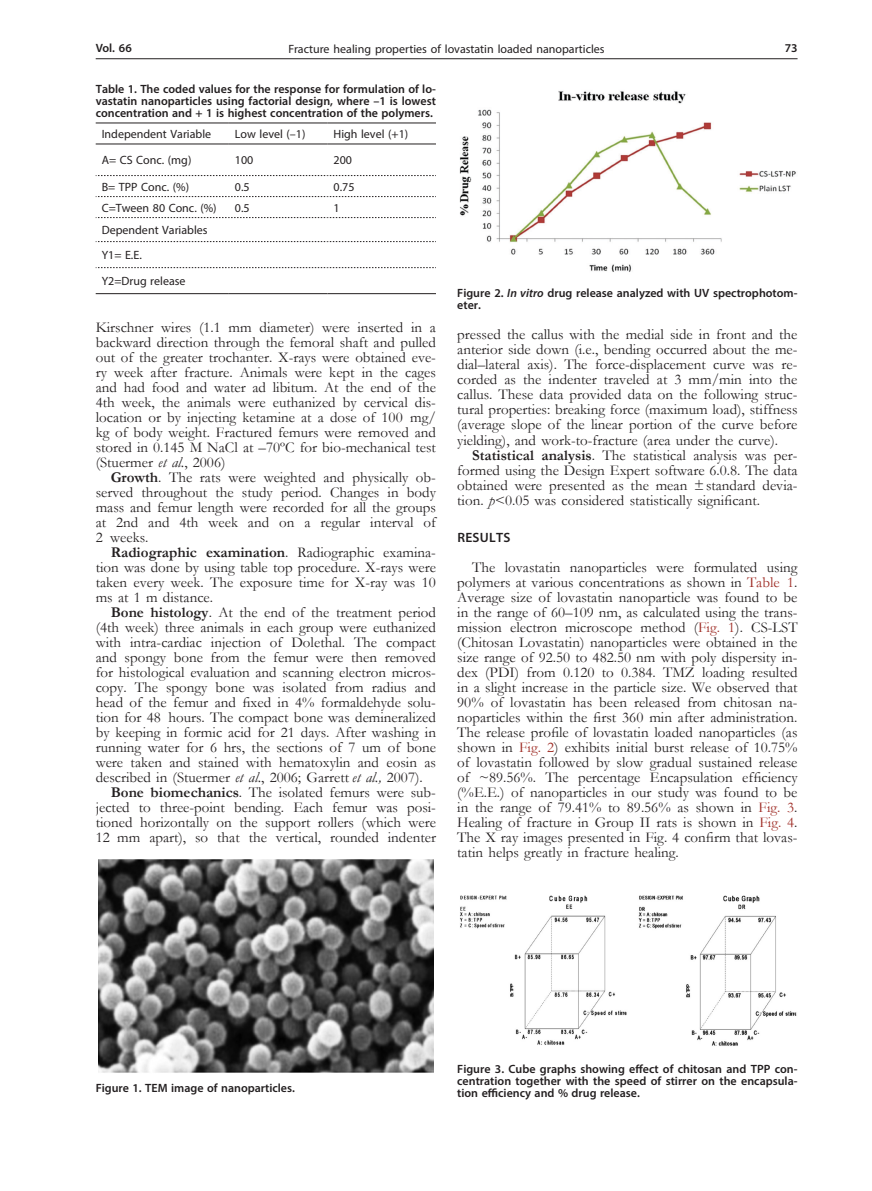
<style>
.page{position:relative;width:872px;height:1191px;background:#fff}
.page>*{position:absolute;margin:0;border:0;box-sizing:border-box;transform-origin:0 0}
.Body_tekst{font:15px/15px "Garamond";color:#231f20;text-align:justify}
.Tytul_1{font:600 13.5px "Myriad Pro";letter-spacing:.02em;color:#231f20}
.Figure{font:600 12px/12px "Myriad Pro";color:#231f20}
.Table_tekst{font:12px "Myriad Pro";color:#231f20}
.Table_tytul{font:600 12px/12px "Myriad Pro";color:#231f20;text-align:justify}
.s1{font-style:italic}
.s2{font-weight:700}
.s3{color:#9f2d26}
</style>
<div class="page">
<hr style="left:96px;top:58px;width:701px;height:1px;background:#231f20">
<svg style="left:96px;top:175px;width:340px;height:1px"></svg>
<svg style="left:96px;top:196px;width:340px;height:1px"></svg>
<svg style="left:96px;top:217px;width:340px;height:1px"></svg>
<hr style="left:96px;top:123px;width:133px;height:1px;background:#231f20">
<hr style="left:229px;top:123px;width:98px;height:1px;background:#231f20">
<hr style="left:327px;top:123px;width:109px;height:1px;background:#231f20">
<hr style="left:96px;top:144px;width:133px;height:1px;background:#231f20">
<hr style="left:229px;top:144px;width:98px;height:1px;background:#231f20">
<hr style="left:327px;top:144px;width:109px;height:1px;background:#231f20">
<hr style="left:96px;top:293px;width:133px;height:1px;background:#231f20">
<hr style="left:229px;top:293px;width:98px;height:1px;background:#231f20">
<hr style="left:327px;top:293px;width:109px;height:1px;background:#231f20">
<svg style="left:96px;top:241px;width:340px;height:1px"></svg>
<svg style="left:96px;top:267px;width:340px;height:1px"></svg>
<img style="left:98px;top:859px;width:336px;height:214px">
<img style="left:459px;top:91px;width:337px;height:181px">
<img style="left:460px;top:895px;width:337px;height:151px">
<p class="Table_tytul" style="left:96px;top:42px;width:38px">Vol. 66</p>
<p class="Table_tekst" style="left:288px;top:42px;width:318px">Fracture healing properties of lovastatin loaded nanoparticles</p>
<p class="Table_tytul" style="left:784px;top:42px;width:14px">73</p>
<p class="Table_tytul" style="left:96px;top:82px;width:342px">Table 1. The coded values for the response for formulation of lo&shy;vastatin nanoparticles using factorial design, where –1 is lowest concentration and + 1 is highest concentration of the polymers.</p>
<p class="Table_tekst" style="left:102px;top:127px;width:111px">Independent Variable</p>
<p class="Table_tekst" style="left:235px;top:127px;width:72px">Low level (–1)</p>
<p class="Table_tekst" style="left:333px;top:127px;width:76px">High level (+1)</p>
<p class="Table_tekst" style="left:102px;top:153px;width:91px">A= CS Conc. (mg)</p>
<p class="Table_tekst" style="left:235px;top:153px;width:20px">100</p>
<p class="Table_tekst" style="left:333px;top:153px;width:20px">200</p>
<p class="Table_tekst" style="left:102px;top:179px;width:89px">B= TPP Conc. (%)</p>
<p class="Table_tekst" style="left:235px;top:179px;width:16px">0.5</p>
<p class="Table_tekst" style="left:333px;top:179px;width:22px">0.75</p>
<p class="Table_tekst" style="left:102px;top:200px;width:116px">C=Tween 80 Conc. (%)</p>
<p class="Table_tekst" style="left:235px;top:200px;width:16px">0.5</p>
<p class="Table_tekst" style="left:333px;top:200px;width:8px">1</p>
<p class="Table_tekst" style="left:102px;top:223px;width:107px">Dependent Variables</p>
<p class="Table_tekst" style="left:102px;top:248px;width:42px">Y1= E.E.</p>
<p class="Table_tekst" style="left:102px;top:274px;width:85px">Y2=Drug release</p>
<p class="Body_tekst" style="left:96px;top:319px;width:342px">Kirschner wires (1.1 mm diameter) were inserted in a backward direction through the femoral shaft and pulled out of the greater trochanter. X-rays were obtained eve&shy;ry week after fracture. Animals were kept in the cages and had food and water ad libitum. At the end of the 4th week, the animals were euthanized by cervical dis&shy;location or by injecting ketamine at a dose of 100 mg/ kg of body weight. Fractured femurs were removed and stored in 0.145 M NaCl at –70ºC for bio-mechanical test (Stuermer <span class="s1">et al.</span>, 2006)</p>
<p class="Body_tekst" style="left:96px;top:469px;width:342px;text-indent:15px"><span class="s2">Growth</span>. The rats were weighted and physically ob&shy;served throughout the study period. Changes in body mass and femur length were recorded for all the groups at 2nd and 4th week and on a regular interval of 2 weeks.</p>
<p class="Body_tekst" style="left:96px;top:544px;width:342px;text-indent:15px"><span class="s2">Radiographic examination</span>. Radiographic examina&shy;tion was done by using table top procedure. X-rays were taken every week. The exposure time for X-ray was 10 ms at 1 m distance.</p>
<p class="Body_tekst" style="left:96px;top:604px;width:342px;text-indent:15px"><span class="s2">Bone histology</span>. At the end of the treatment period (4th week) three animals in each group were euthanized with intra-cardiac injection of Dolethal. The compact and spongy bone from the femur were then removed for histological evaluation and scanning electron micros&shy;copy. The spongy bone was isolated from radius and head of the femur and fixed in 4% formaldehyde solu&shy;tion for 48 hours. The compact bone was demineralized by keeping in formic acid for 21 days. After washing in running water for 6 hrs, the sections of 7 um of bone were taken and stained with hematoxylin and eosin as described in (Stuermer <span class="s1">et al.</span>, 2006; Garrett <span class="s1">et al.,</span> 2007).</p>
<p class="Body_tekst" style="left:96px;top:784px;width:342px;text-indent:15px"><span class="s2">Bone biomechanics</span>. The isolated femurs were sub&shy;jected to three-point bending. Each femur was posi&shy;tioned horizontally on the support rollers (which were 12 mm apart), so that the vertical, rounded indenter</p>
<p class="Figure" style="left:457px;top:286px;width:342px">Figure 2. <span class="s1">In vitro</span> drug release analyzed with UV spectrophotom&shy;eter.</p>
<p class="Body_tekst" style="left:457px;top:327px;width:342px">pressed the callus with the medial side in front and the anterior side down (i.e., bending occurred about the me&shy;dial–lateral axis). The force-displacement curve was re&shy;corded as the indenter traveled at 3 mm/min into the callus. These data provided data on the following struc&shy;tural properties: breaking force (maximum load), stiffness (average slope of the linear portion of the curve before yielding), and work-to-fracture (area under the curve).</p>
<p class="Body_tekst" style="left:457px;top:447px;width:342px;text-indent:15px"><span class="s2">Statistical analysis</span>. The statistical analysis was per&shy;formed using the Design Expert software 6.0.8. The data obtained were presented as the mean ±standard devia&shy;tion. <span class="s1">p</span>&lt;0.05 was considered statistically significant.</p>
<p class="Tytul_1" style="left:457px;top:529px;width:55px">RESULTS</p>
<p class="Body_tekst" style="left:457px;top:559px;width:342px;text-indent:15px">The lovastatin nanoparticles were formulated using polymers at various concentrations as shown in <span class="s3">Table 1</span>.<br>Average size of lovastatin nanoparticle was found to be in the range of 60–109 nm, as calculated using the trans&shy;mission electron microscope method (<span class="s3">Fig. 1</span>). CS-LST (Chitosan Lovastatin) nanoparticles were obtained in the size range of 92.50 to 482.50 nm with poly dispersity in&shy;dex (PDI) from 0.120 to 0.384. TMZ loading resulted in a slight increase in the particle size. We observed that 90% of lovastatin has been released from chitosan na&shy;noparticles within the first 360 min after administration.<br>The release profile of lovastatin loaded nanoparticles (as shown in <span class="s3">Fig. 2</span>) exhibits initial burst release of 10.75% of lovastatin followed by slow gradual sustained release of ~89.56%. The percentage Encapsulation efficiency (%E.E.) of nanoparticles in our study was found to be in the range of 79.41% to 89.56% as shown in <span class="s3">Fig. 3</span>.<br>Healing of fracture in Group II rats is shown in <span class="s3">Fig. 4</span>.<br>The X ray images presented in Fig. 4 confirm that lovas&shy;tatin helps greatly in fracture healing.</p>
<p class="Figure" style="left:96px;top:1082px;width:201px">Figure 1. TEM image of nanoparticles.</p>
<p class="Figure" style="left:457px;top:1062px;width:342px;text-align:justify">Figure 3. Cube graphs showing effect of chitosan and TPP con&shy;centration together with the speed of stirrer on the encapsula&shy;tion efficiency and % drug release.</p>
</div>
